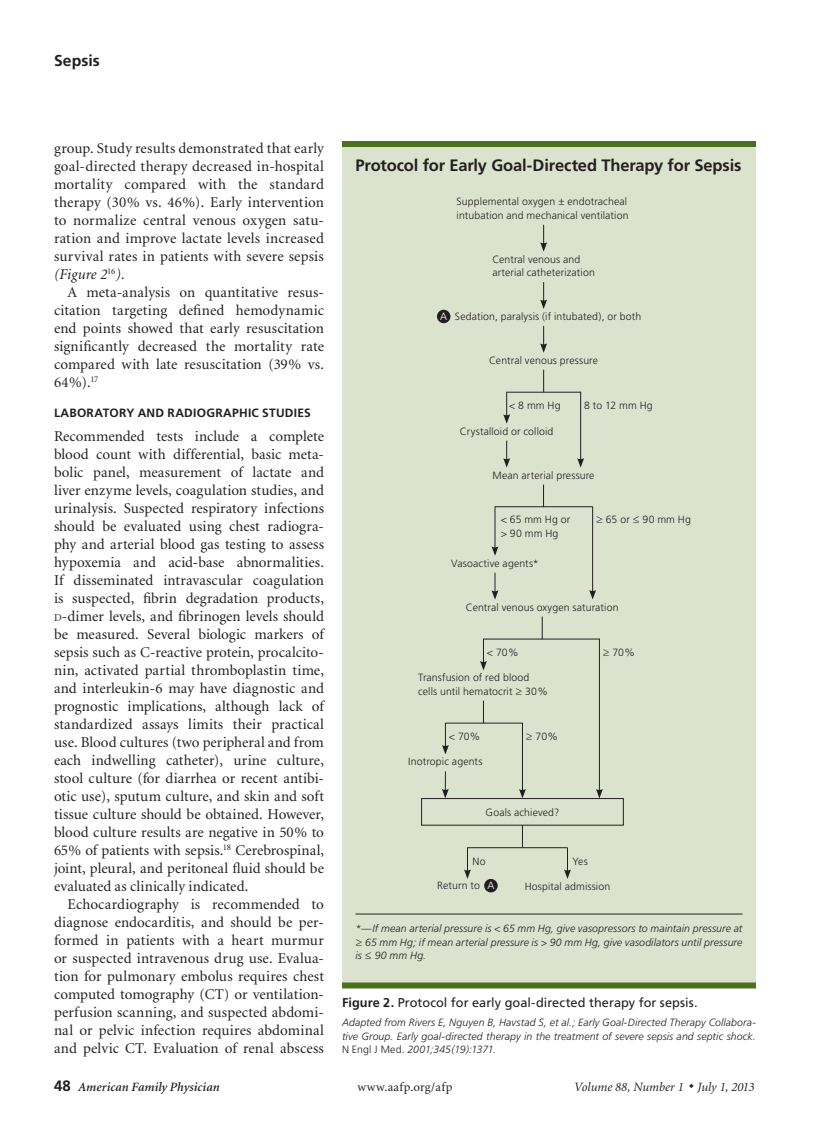
<style>
.page{position:relative;width:837px;height:1134px;background:#fff}
.page>*{position:absolute;margin:0;border:0;box-sizing:border-box;transform-origin:0 0}
.fig_title{font:700 16.5px "Frutiger";letter-spacing:-.01em;color:#231f20}
.t1{font:700 15.75px "Frutiger";letter-spacing:.005em;color:#231f20}
.body_noindent{font:15px/18px "Minion";letter-spacing:.005em;color:#231f20;text-align:justify}
.body_text{font:15px/18px "Minion";letter-spacing:.01em;color:#231f20;text-align:justify}
.fig_legend{font:12.75px "Frutiger";letter-spacing:.005em;color:#231f20}
.t2{font:italic 12.75px "Minion";color:#231f20}
.t3{font:italic 600 12.75px "Minion";letter-spacing:.005em;color:#231f20}
.t4{font:12.75px "Minion";letter-spacing:.03em;color:#231f20}
.head2{font:700 12px "Frutiger";letter-spacing:.02em;color:#231f20}
.fig_text{font:300 10.5px/13.5px "Frutiger";letter-spacing:.01em;color:#231f20}
.table_fig_note{font:italic 300 10.5px/13.5px "Frutiger";letter-spacing:.01em;color:#231f20;text-align:justify}
.fig_text-2{font:300 10.5px "Frutiger";color:#fff}
.s1{font-style:italic}
.s2{font-size:10.5px}
.s3{font-family:"Minion";font-weight:700;font-style:italic}
.s4{font-weight:700}
.s5{font-style:normal}
.s6{font-family:"Frutiger";font-weight:700;font-style:normal;font-size:15px}
</style>
<div class="page">
<div style="left:342px;top:141px;width:414px;height:844px;background:#dbe3cf"></div>
<div style="left:342px;top:141px;width:414px;height:6px;background:#4b711c"></div>
<div style="left:342px;top:983px;width:414px;height:6px;background:#4b711c"></div>
<hr style="left:356px;top:914px;width:386px;height:1px;background:#231f20">
<svg style="left:483px;top:701px;width:1px;height:22px"></svg>
<hr style="left:445px;top:723px;width:77px;height:1px;background:#231f20">
<svg style="left:442px;top:723px;width:7px;height:31px"></svg>
<hr style="left:522px;top:723px;width:1px;height:68px;background:#231f20">
<svg style="left:519px;top:789px;width:7px;height:9px"></svg>
<svg style="left:492px;top:573px;width:6px;height:27px"></svg>
<hr style="left:495px;top:506px;width:1px;height:43px;background:#231f20">
<svg style="left:492px;top:546px;width:6px;height:10px"></svg>
<svg style="left:442px;top:771px;width:7px;height:27px"></svg>
<svg style="left:542px;top:617px;width:1px;height:22px"></svg>
<hr style="left:483px;top:639px;width:116px;height:1px;background:#231f20">
<svg style="left:480px;top:639px;width:7px;height:31px"></svg>
<hr style="left:599px;top:639px;width:1px;height:152px;background:#231f20">
<svg style="left:596px;top:789px;width:7px;height:9px"></svg>
<svg style="left:543px;top:485px;width:1px;height:21px"></svg>
<hr style="left:495px;top:506px;width:98px;height:1px;background:#231f20">
<hr style="left:592px;top:507px;width:1px;height:85px;background:#231f20">
<svg style="left:589px;top:590px;width:7px;height:10px"></svg>
<svg style="left:503px;top:393px;width:7px;height:31px"></svg>
<svg style="left:543px;top:370px;width:1px;height:22px"></svg>
<hr style="left:506px;top:392px;width:75px;height:1px;background:#231f20">
<hr style="left:580px;top:392px;width:1px;height:69px;background:#231f20">
<svg style="left:577px;top:458px;width:7px;height:10px"></svg>
<svg style="left:540px;top:225px;width:7px;height:27px"></svg>
<svg style="left:540px;top:282px;width:7px;height:27px"></svg>
<svg style="left:540px;top:326px;width:7px;height:27px"></svg>
<div style="left:437px;top:310px;width:13px;height:13px;background:#231f20;border-radius:50%"></div>
<div style="left:421px;top:798px;width:203px;height:28px;border:1px solid #231f20"></div>
<svg style="left:522px;top:825px;width:1px;height:22px"></svg>
<hr style="left:467px;top:847px;width:100px;height:1px;background:#231f20">
<svg style="left:464px;top:847px;width:7px;height:32px"></svg>
<svg style="left:564px;top:847px;width:7px;height:32px"></svg>
<div style="left:484px;top:879px;width:14px;height:13px;background:#231f20;border-radius:50%"></div>
<svg style="left:503px;top:441px;width:7px;height:27px"></svg>
<p class="t1" style="left:54px;top:51px;width:47px">Sepsis</p>
<p class="body_text" style="left:54px;top:140px;width:272px">group. Study results demonstrated that early goal-directed therapy decreased in-hospital mortality compared with the standard therapy (30% vs. 46%). Early intervention to normalize central venous oxygen satu&shy;ration and improve lactate levels increased survival rates in patients with severe sepsis <span class="s1">(Figure 2</span><sup>16</sup><span class="s1">).</span></p>
<p class="body_text" style="left:54px;top:284px;width:272px;text-indent:14px">A meta-analysis on quantitative resus&shy;citation targeting defined hemodynamic end points showed that early resuscitation significantly decreased the mortality rate compared with late resuscitation (39% vs.<br>64%).<sup>17</sup></p>
<p class="head2" style="left:54px;top:406px;width:258px">LABORATORY AND RADIOGRAPHIC STUDIES</p>
<p class="body_noindent" style="left:54px;top:428px;width:272px">Recommended tests include a complete blood count with differential, basic meta&shy;bolic panel, measurement of lactate and liver enzyme levels, coagulation studies, and urinalysis. Suspected respiratory infections should be evaluated using chest radiogra&shy;phy and arterial blood gas testing to assess hypoxemia and acid-base abnormalities.<br>If disseminated intravascular coagulation is suspected, fibrin degradation products, <span class="s2">d</span>-dimer levels, and fibrinogen levels should be measured. Several biologic markers of sepsis such as C-reactive protein, procalcito&shy;nin, activated partial thromboplastin time, and interleukin-6 may have diagnostic and prognostic implications, although lack of standardized assays limits their practical use. Blood cultures (two peripheral and from each indwelling catheter), urine culture, stool culture (for diarrhea or recent antibi&shy;otic use), sputum culture, and skin and soft tissue culture should be obtained. However, blood culture results are negative in 50% to 65% of patients with sepsis.<sup>18</sup> Cerebrospinal, joint, pleural, and peritoneal fluid should be evaluated as clinically indicated.</p>
<p class="body_text" style="left:54px;top:896px;width:272px;text-indent:14px">Echocardiography is recommended to diagnose endocarditis, and should be per&shy;formed in patients with a heart murmur or suspected intravenous drug use. Evalua&shy;tion for pulmonary embolus requires chest computed tomography (CT) or ventilation&shy;perfusion scanning, and suspected abdomi&shy;nal or pelvic infection requires abdominal and pelvic CT. Evaluation of renal abscess</p>
<p class="fig_title" style="left:356px;top:156px;width:388px">Protocol for Early Goal-Directed Therapy for Sepsis</p>
<p class="fig_text" style="left:457px;top:195px;width:173px">Supplemental oxygen <span class="s3">±</span> endotracheal intubation and mechanical ventilation</p>
<p class="fig_text" style="left:492px;top:252px;width:104px">Central venous and arterial catheterization</p>
<p class="fig_text-2" style="left:440px;top:310px;width:9px">A</p>
<p class="fig_text" style="left:455px;top:310px;width:188px">Sedation, paralysis (if intubated), or both</p>
<p class="fig_text" style="left:489px;top:354px;width:110px">Central venous pressure</p>
<p class="fig_text" style="left:509px;top:399px;width:53px">&lt; 8 mm Hg</p>
<p class="fig_text" style="left:584px;top:399px;width:70px">8 to 12 mm Hg</p>
<p class="fig_text" style="left:460px;top:424px;width:95px">Crystalloid or colloid</p>
<p class="fig_text" style="left:493px;top:468px;width:104px">Mean arterial pressure</p>
<p class="fig_text" style="left:501px;top:513px;width:71px">&lt; 65 mm Hg or &gt; 90 mm Hg</p>
<p class="fig_text" style="left:451px;top:557px;width:89px">Vasoactive agents*</p>
<p class="fig_text" style="left:466px;top:600px;width:154px">Central venous oxygen saturation</p>
<p class="fig_text" style="left:487px;top:645px;width:33px">&lt; 70%</p>
<p class="fig_text" style="left:418px;top:671px;width:131px">Transfusion of red blood cells until hematocrit ≥ 30%</p>
<p class="fig_text" style="left:596px;top:513px;width:96px">≥ 65 or ≤ 90 mm Hg</p>
<p class="fig_text" style="left:603px;top:645px;width:34px">≥ 70%</p>
<p class="fig_text" style="left:449px;top:729px;width:33px">&lt; 70%</p>
<p class="fig_text" style="left:526px;top:729px;width:34px">≥ 70%</p>
<p class="fig_text" style="left:408px;top:755px;width:76px">Inotropic agents</p>
<p class="fig_text" style="left:486px;top:806px;width:75px">Goals achieved?</p>
<p class="fig_text" style="left:472px;top:855px;width:15px">No</p>
<p class="fig_text" style="left:572px;top:855px;width:17px">Yes</p>
<p class="fig_text" style="left:437px;top:879px;width:44px">Return to</p>
<p class="fig_text-2" style="left:487px;top:880px;width:9px">A</p>
<p class="fig_text" style="left:525px;top:880px;width:87px">Hospital admission</p>
<p class="table_fig_note" style="left:356px;top:922px;width:389px">*—If mean arterial pressure is &lt; 65 mm Hg, give vasopressors to maintain pressure at ≥ 65 mm Hg; if mean arterial pressure is &gt; 90 mm Hg, give vasodilators until pressure is ≤ 90 mm Hg.</p>
<p class="fig_legend" style="left:342px;top:995px;width:357px"><span class="s4">Figure 2.</span> Protocol for early goal-directed therapy for sepsis.</p>
<p class="table_fig_note" style="left:342px;top:1016px;width:416px">Adapted from Rivers E, Nguyen B, Havstad S, et al.; Early Goal-Directed Therapy Collabora&shy;tive Group. Early goal-directed therapy in the treatment of severe sepsis and septic shock.<br><span class="s5">N Engl J Med.</span> 2001;345(19):1371.</p>
<p class="t3" style="left:54px;top:1080px;width:167px"><span class="s6">48</span> American Family Physician</p>
<p class="t4" style="left:357px;top:1080px;width:97px">www.aafp.org/afp</p>
<p class="t2" style="left:574px;top:1080px;width:182px">Volume 88, Number 1 ◆ July 1, 2013</p>
</div>
